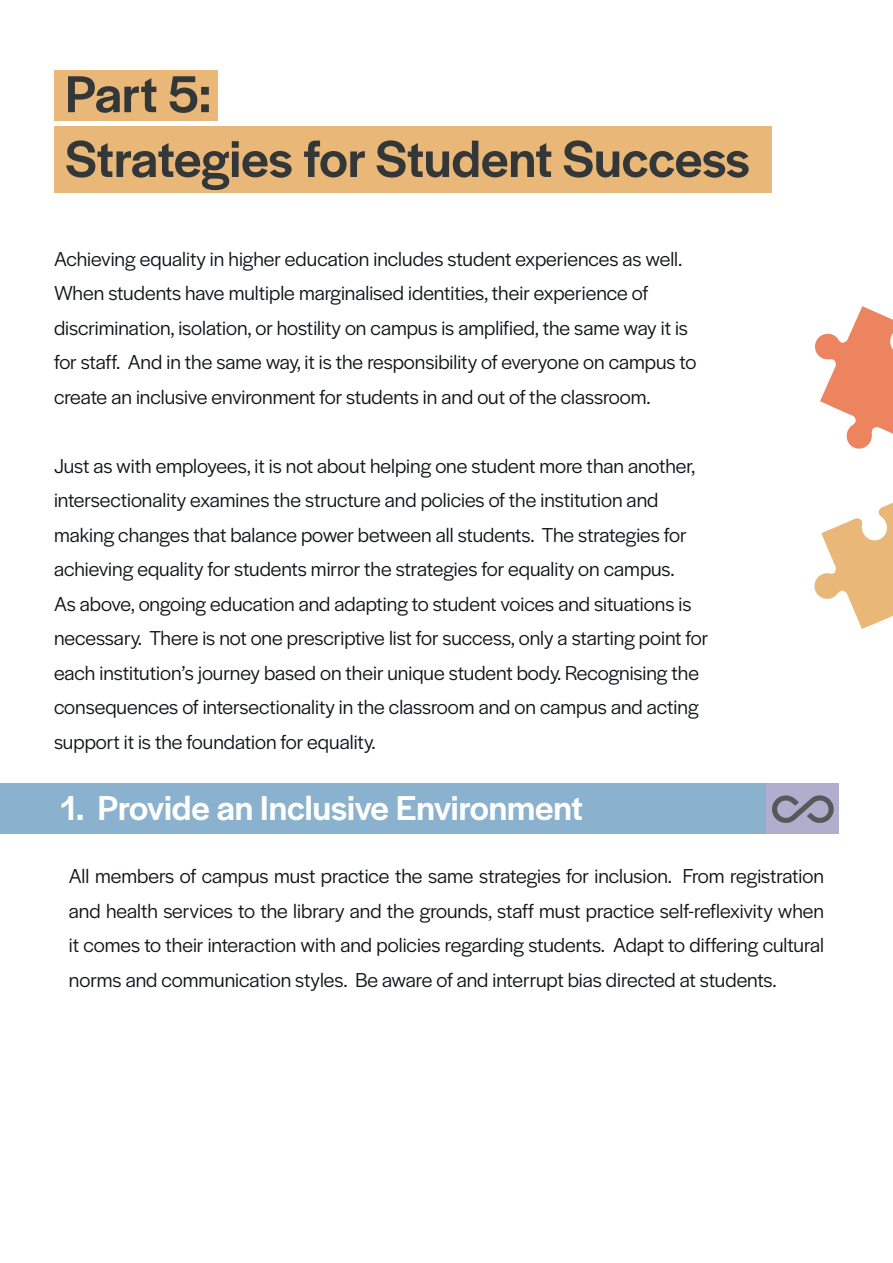
<style>
.page{position:relative;width:893px;height:1263px;background:#fff}
.page>*{position:absolute;margin:0;border:0;box-sizing:border-box;transform-origin:0 0}
.t1{font:500 54px "Halyard Display";color:#333738}
.t2{font:500 36px "Halyard Display";color:#fff}
.t3{font:21px/34.5px "Halyard Display";color:#111416}
</style>
<div class="page">
<div style="left:54px;top:126px;width:718px;height:67px;background:#e9b778"></div>
<div style="left:54px;top:70px;width:164px;height:51px;background:#e9b778"></div>
<div style="left:0;top:783px;width:839px;height:51px;background:#8ab2ce"></div>
<div style="left:767px;top:783px;width:72px;height:51px;background:#b0aecc"></div>
<svg style="left:815px;top:306px;width:78px;height:143px"></svg>
<svg style="left:814px;top:502px;width:79px;height:127px"></svg>
<svg style="left:772px;top:795px;width:62px;height:28px"></svg>
<p class="t1" style="left:65px;top:56px;width:147px">Part 5:</p>
<p class="t1" style="left:65px;top:121px;width:686px">Strategies for Student Success</p>
<p class="t3" style="left:54px;top:240px;width:644px">Achieving equality in higher education includes student experiences as well.<br>When students have multiple marginalised identities, their experience of discrimination, isolation, or hostility on campus is amplified, the same way it is for staff. And in the same way, it is the responsibility of everyone on campus to create an inclusive environment for students in and out of the classroom.</p>
<p class="t3" style="left:54px;top:447px;width:656px">Just as with employees, it is not about helping one student more than another, intersectionality examines the structure and policies of the institution and making changes that balance power between all students. The strategies for achieving equality for students mirror the strategies for equality on campus.<br>As above, ongoing education and adapting to student voices and situations is necessary. There is not one prescriptive list for success, only a starting point for each institution’s journey based on their unique student body. Recognising the consequences of intersectionality in the classroom and on campus and acting support it is the foundation for equality.</p>
<p class="t2" style="left:60px;top:782px;width:524px">1. Provide an Inclusive Environment</p>
<p class="t3" style="left:69px;top:858px;width:757px;text-align:justify">All members of campus must practice the same strategies for inclusion. From registration and health services to the library and the grounds, staff must practice self-reflexivity when it comes to their interaction with and policies regarding students. Adapt to differing cultural norms and communication styles. Be aware of and interrupt bias directed at students.</p>
</div>
